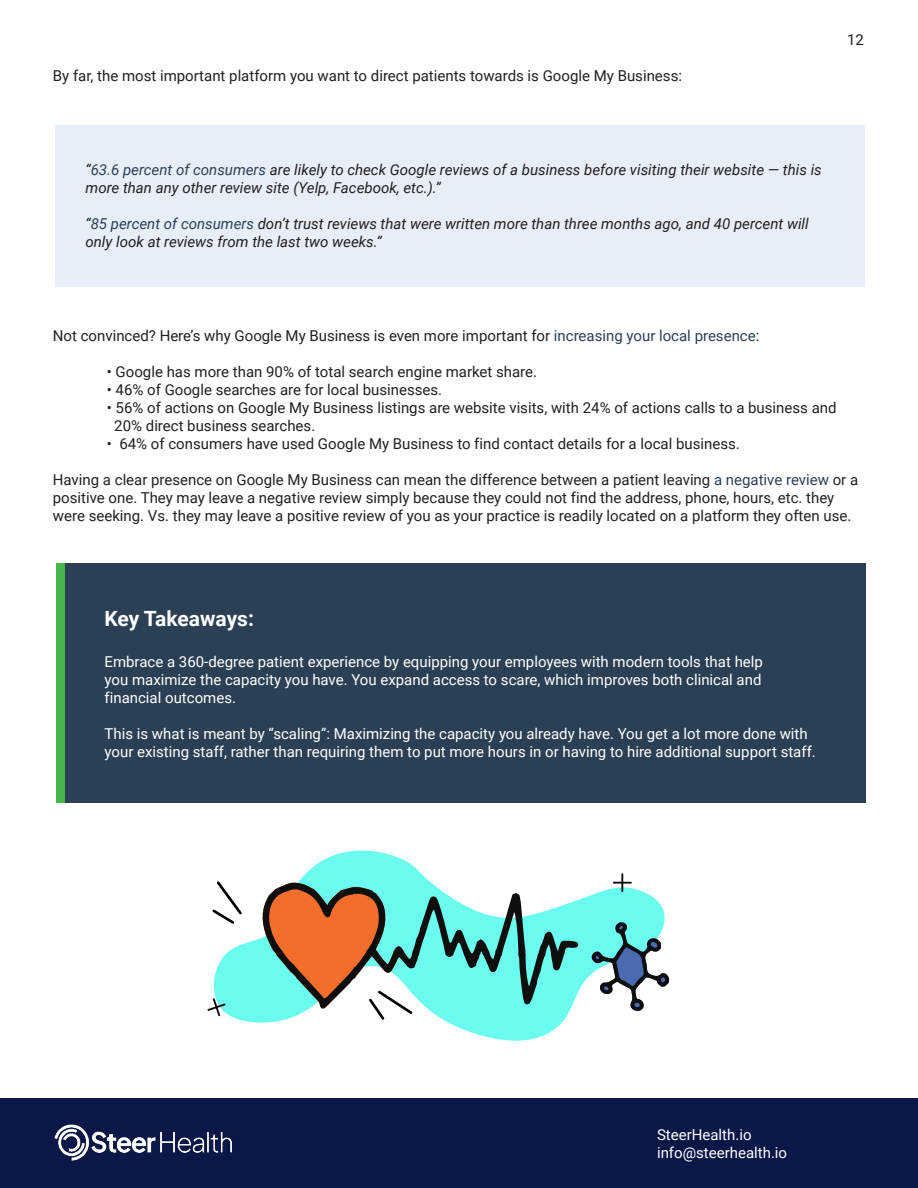
<style>
.page{position:relative;width:918px;height:1188px;background:#fff}
.page>*{position:absolute;margin:0;border:0;box-sizing:border-box;transform-origin:0 0}
.t1{font:700 21px "Roboto";letter-spacing:-.005em;color:#fff}
.t2{font:15px/18px "Roboto";color:#221f1f}
.t3{font:15px/18px "Roboto";color:#fff}
.t4{font:italic 15px/18px "Roboto";color:#221f1f}
.s1{color:#2c4055}
</style>
<div class="page">
<div style="left:55px;top:126px;width:810px;height:161px;background:#e7eef7"></div>
<div style="left:59px;top:563px;width:807px;height:239px;background:#2c4055"></div>
<div style="left:56px;top:563px;width:9px;height:239px;background:#45b549"></div>
<svg style="left:213px;top:850px;width:452px;height:191px"></svg>
<svg style="left:212px;top:879px;width:32px;height:47px"></svg>
<svg style="left:614px;top:874px;width:17px;height:17px"></svg>
<svg style="left:207px;top:997px;width:20px;height:21px"></svg>
<svg style="left:260px;top:883px;width:318px;height:139px"></svg>
<svg style="left:591px;top:922px;width:78px;height:89px"></svg>
<div style="left:0;top:1098px;width:918px;height:90px;background:#0a1747"></div>
<img style="left:54px;top:1125px;width:178px;height:36px">
<p class="t2" style="left:53px;top:66px;width:631px">By far, the most important platform you want to direct patients towards is Google My Business:</p>
<p class="t2" style="left:847px;top:31px;width:18px">12</p>
<p class="t4" style="left:86px;top:160px;width:738px">“<span class="s1">63.6 percent of consumers</span> are likely to check Google reviews of a business before visiting their website — this is more than any other review site (Yelp, Facebook, etc.).”</p>
<p class="t4" style="left:86px;top:214px;width:725px">“<span class="s1">85 percent of consumers</span> don’t trust reviews that were written more than three months ago, and 40 percent will only look at reviews from the last two weeks.”</p>
<p class="t2" style="left:53px;top:326px;width:708px">Not convinced? Here’s why Google My Business is even more important for <span class="s1">increasing your local presence</span>:</p>
<p class="t2" style="left:107px;top:362px;width:432px">• Google has more than 90% of total search engine market share.</p>
<p class="t2" style="left:107px;top:380px;width:337px">• 46% of Google searches are for local businesses.</p>
<p class="t2" style="left:114px;top:398px;width:724px;text-indent:-7px">• 56% of actions on Google My Business listings are website visits, with 24% of actions calls to a business and<br>20% direct business searches.</p>
<p class="t2" style="left:107px;top:434px;width:634px">• 64% of consumers have used Google My Business to find contact details for a local business.</p>
<p class="t2" style="left:53px;top:470px;width:807px">Having a clear presence on Google My Business can mean the difference between a patient leaving <span class="s1">a negative review</span> or a positive one. They may leave a negative review simply because they could not find the address, phone, hours, etc. they were seeking. Vs. they may leave a positive review of you as your practice is readily located on a platform they often use.</p>
<h1 class="t1" style="left:105px;top:603px;width:151px">Key Takeaways:</h1>
<p class="t3" style="left:105px;top:652px;width:660px;text-align:justify">Embrace a 360-degree patient experience by equipping your employees with modern tools that help you maximize the capacity you have. You expand access to scare, which improves both clinical and financial outcomes.</p>
<p class="t3" style="left:105px;top:724px;width:713px">This is what is meant by “scaling”: Maximizing the capacity you already have. You get a lot more done with your existing staff, rather than requiring them to put more hours in or having to hire additional support staff.</p>
<p class="t3" style="left:657px;top:1126px;width:132px">SteerHealth.io info@steerhealth.io</p>
</div>
